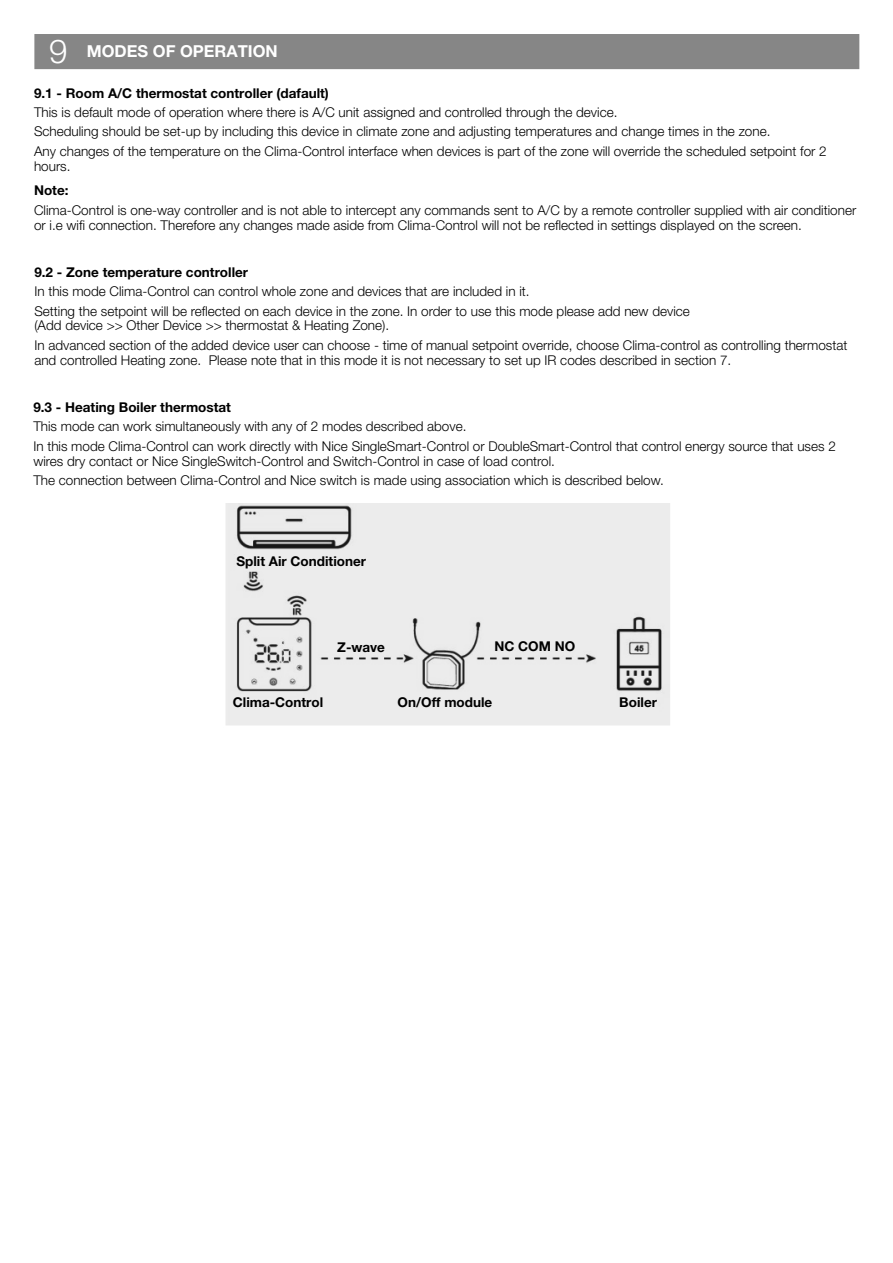
<style>
.page{position:relative;width:893px;height:1263px;background:#fff}
.page>*{position:absolute;margin:0;border:0;box-sizing:border-box;transform-origin:0 0}
.t1{font:300 33px "Helvetica Neue LT Pro";color:#fff}
.titolo{font:700 16.5px "Helvetica Neue LT Pro";color:#fff}
.t2{font:300 13.5px/15px "Helvetica Neue LT Pro";color:#000}
.t3{font:700 13.5px "Helvetica Neue LT Pro";color:#000}
</style>
<div class="page">
<div style="left:34px;top:34px;width:825px;height:35px;background:#868686"></div>
<img style="left:226px;top:504px;width:444px;height:221px">
<p class="t1" style="left:49px;top:31px;width:20px">9</p>
<p class="titolo" style="left:87px;top:41px;width:192px">MODES OF OPERATION</p>
<p class="t3" style="left:34px;top:85px;width:296px">9.1 - Room A/C thermostat controller (dafault)</p>
<p class="t2" style="left:34px;top:105px;width:585px">This is default mode of operation where there is A/C unit assigned and controlled through the device.</p>
<p class="t2" style="left:34px;top:124px;width:738px">Scheduling should be set-up by including this device in climate zone and adjusting temperatures and change times in the zone.</p>
<p class="t2" style="left:34px;top:143px;width:794px">Any changes of the temperature on the Clima-Control interface when devices is part of the zone will override the scheduled setpoint for 2 hours.</p>
<p class="t3" style="left:34px;top:182px;width:36px">Note:</p>
<p class="t2" style="left:34px;top:202px;width:824px">Clima-Control is one-way controller and is not able to intercept any commands sent to A/C by a remote controller supplied with air conditioner or i.e wifi connection. Therefore any changes made aside from Clima-Control will not be reflected in settings displayed on the screen.</p>
<p class="t3" style="left:34px;top:264px;width:215px">9.2 - Zone temperature controller</p>
<p class="t2" style="left:34px;top:284px;width:497px">In this mode Clima-Control can control whole zone and devices that are included in it.</p>
<p class="t2" style="left:34px;top:303px;width:657px">Setting the setpoint will be reflected on each device in the zone. In order to use this mode please add new device</p>
<p class="t2" style="left:34px;top:318px;width:356px">(Add device &gt;&gt; Other Device &gt;&gt; thermostat &amp; Heating Zone).</p>
<p class="t2" style="left:34px;top:337px;width:814px">In advanced section of the added device user can choose - time of manual setpoint override, choose Clima-control as controlling thermostat and controlled Heating zone. Please note that in this mode it is not necessary to set up IR codes described in section 7.</p>
<p class="t3" style="left:33px;top:399px;width:199px">9.3 - Heating Boiler thermostat</p>
<p class="t2" style="left:33px;top:419px;width:435px">This mode can work simultaneously with any of 2 modes described above.</p>
<p class="t2" style="left:33px;top:438px;width:804px">In this mode Clima-Control can work directly with Nice SingleSmart-Control or DoubleSmart-Control that control energy source that uses 2 wires dry contact or Nice SingleSwitch-Control and Switch-Control in case of load control.</p>
<p class="t2" style="left:33px;top:472px;width:632px">The connection between Clima-Control and Nice switch is made using association which is described below.</p>
<p class="t3" style="left:236px;top:553px;width:131px">Split Air Conditioner</p>
<p class="t3" style="left:337px;top:638px;width:49px">Z-wave</p>
<p class="t3" style="left:494px;top:638px;width:82px">NC COM NO</p>
<p class="t3" style="left:233px;top:694px;width:92px">Clima-Control</p>
<p class="t3" style="left:398px;top:694px;width:96px">On/Off module</p>
<p class="t3" style="left:619px;top:694px;width:39px">Boiler</p>
</div>
